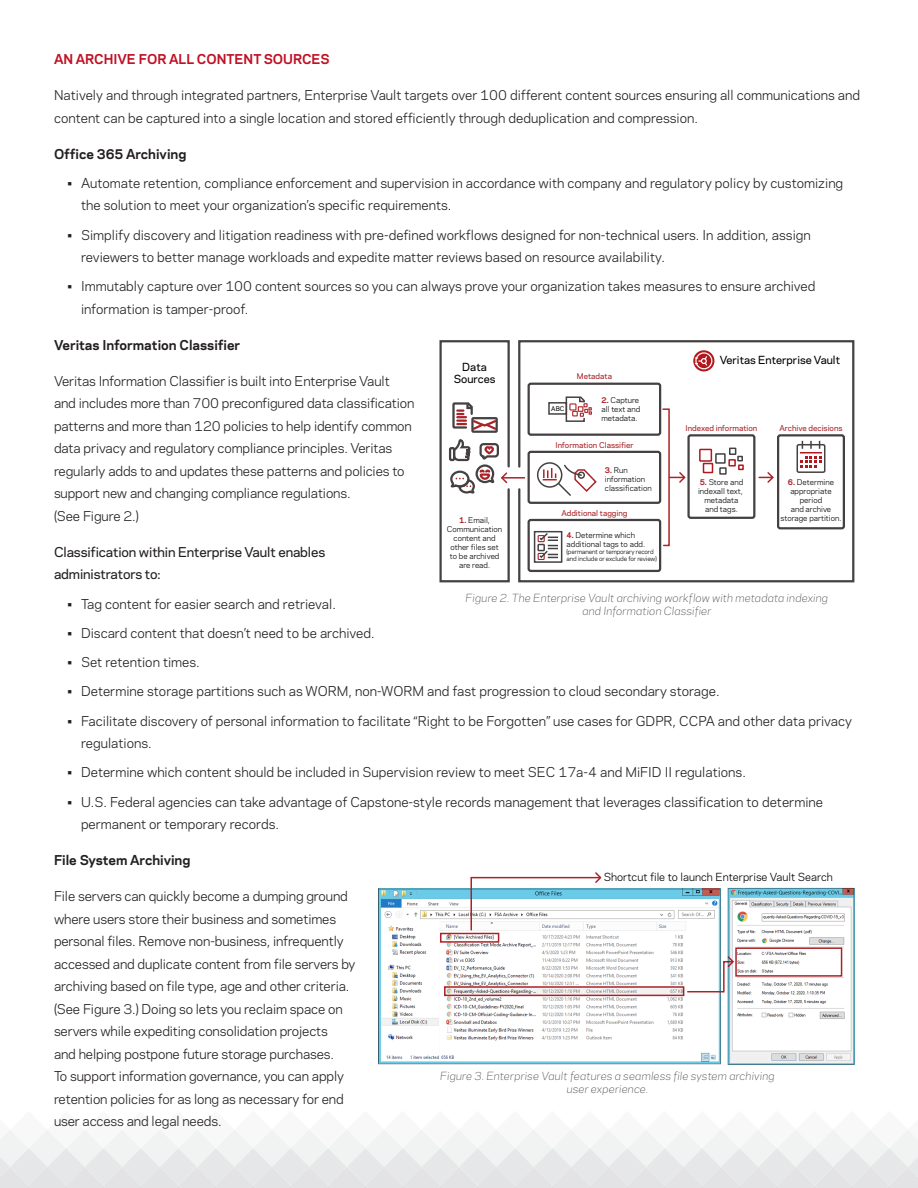
<style>
.page{position:relative;width:918px;height:1188px;background:#fff}
.page>*{position:absolute;margin:0;border:0;box-sizing:border-box;transform-origin:0 0}
.Body_Copy{font:12.75px/22.5px "Polaris";color:#231f20}
.Body_Copy-2{font:700 12.75px "Polaris";color:#231f20}
.Body_Copy-3{font:500 12.75px/22.5px "Polaris";letter-spacing:-.01em;color:#231f20}
.Paragraph_Title{font:700 12.75px "Polaris";color:#c01125}
.Call_Out_Box{font:italic 300 10.5px/13.5px "Polaris";letter-spacing:.01em;color:#3a383c;text-align:center}
.t1{font:10.5px "Polaris";color:#000}
.t2{font:500 10.5px/12.6px "Polaris";color:#000;text-align:center}
.t3{font:7.5px/9px "Polaris";color:#000;text-align:center}
.t4{font:500 7.5px "Polaris";color:#ab2328}
.t5{font:6px/7.2px "Polaris";letter-spacing:-.015em;color:#000}
.t6{font:500 6px "Polaris";color:#000}
.s1{font-weight:700;color:#ab2328}
</style>
<div class="page">
<svg style="left:0;top:1130px;width:918px;height:58px"></svg>
<svg style="left:518px;top:340px;width:337px;height:243px"></svg>
<svg style="left:693px;top:350px;width:21px;height:21px"></svg>
<div style="left:695px;top:352px;width:17px;height:17px;border:1px solid #fff;border-radius:50%"></div>
<svg style="left:695px;top:355px;width:13px;height:12px"></svg>
<div style="left:528px;top:383px;width:133px;height:53px;border:2px solid #454142;border-radius:2px"></div>
<div style="left:528px;top:451px;width:133px;height:53px;border:2px solid #454142;border-radius:2px"></div>
<div style="left:687px;top:434px;width:68px;height:85px;border:2px solid #454142;border-radius:2px"></div>
<div style="left:528px;top:519px;width:133px;height:53px;border:2px solid #454142;border-radius:2px"></div>
<svg style="left:565px;top:396px;width:27px;height:27px"></svg>
<div style="left:548px;top:402px;width:19px;height:13px;border:2px solid #454142"></div>
<div style="left:537px;top:462px;width:25px;height:26px;border:2px solid #454142;border-radius:50%"></div>
<svg style="left:543px;top:464px;width:55px;height:34px"></svg>
<div style="left:534px;top:531px;width:28px;height:32px;border:2px solid #454142"></div>
<div style="left:537px;top:544px;width:8px;height:7px;border:2px solid #454142"></div>
<div style="left:538px;top:553px;width:7px;height:7px;border:1px solid #ab2328"></div>
<svg style="left:538px;top:531px;width:20px;height:28px"></svg>
<div style="left:699px;top:449px;width:13px;height:13px;border:2px solid #b0181e"></div>
<div style="left:703px;top:463px;width:10px;height:10px;border:2px solid #b0181e"></div>
<div style="left:715px;top:453px;width:11px;height:11px;border:2px solid #414142"></div>
<div style="left:719px;top:467px;width:8px;height:8px;border:2px solid #414142"></div>
<div style="left:729px;top:448px;width:7px;height:7px;border:2px solid #414142"></div>
<div style="left:728px;top:459px;width:8px;height:8px;border:2px solid #b0181e"></div>
<svg style="left:737px;top:456px;width:7px;height:14px"></svg>
<div style="left:777px;top:434px;width:68px;height:95px;border:2px solid #454142;border-radius:2px"></div>
<div style="left:797px;top:444px;width:28px;height:29px;border:2px solid #454142"></div>
<svg style="left:800px;top:441px;width:22px;height:27px"></svg>
<hr style="left:502px;top:477px;width:23px;height:2px;background:#ab2328">
<svg style="left:439px;top:340px;width:72px;height:243px"></svg>
<svg style="left:759px;top:471px;width:16px;height:13px"></svg>
<svg style="left:662px;top:408px;width:25px;height:139px"></svg>
<img style="left:380px;top:891px;width:339px;height:171px">
<img style="left:730px;top:890px;width:122px;height:173px">
<div style="left:440px;top:933px;width:59px;height:10px;border:1px solid #ab2328"></div>
<div style="left:444px;top:986px;width:240px;height:10px;border:1px solid #ab2328"></div>
<div style="left:735px;top:947px;width:107px;height:30px;border:1px solid #ab2328"></div>
<svg style="left:686px;top:955px;width:49px;height:38px"></svg>
<svg style="left:470px;top:872px;width:133px;height:60px"></svg>
<p class="Paragraph_Title" style="left:54px;top:50px;width:277px">AN ARCHIVE FOR ALL CONTENT SOURCES</p>
<p class="Body_Copy" style="left:54px;top:83px;width:808px">Natively and through integrated partners, Enterprise Vault targets over 100 different content sources ensuring all communications and content can be captured into a single location and stored efficiently through deduplication and compression.</p>
<p class="Body_Copy-2" style="left:54px;top:144px;width:134px">Office 365 Archiving</p>
<p class="Body_Copy" style="left:81px;top:171px;width:764px;text-indent:-14px">• Automate retention, compliance enforcement and supervision in accordance with company and regulatory policy by customizing the solution to meet your organization’s specific requirements.</p>
<p class="Body_Copy" style="left:81px;top:223px;width:731px;text-indent:-14px">• Simplify discovery and litigation readiness with pre-defined workflows designed for non-technical users. In addition, assign reviewers to better manage workloads and expedite matter reviews based on resource availability.</p>
<p class="Body_Copy" style="left:81px;top:275px;width:736px;text-indent:-14px">• Immutably capture over 100 content sources so you can always prove your organization takes measures to ensure archived information is tamper-proof.</p>
<p class="Body_Copy-2" style="left:54px;top:335px;width:188px">Veritas Information Classifier</p>
<p class="Body_Copy" style="left:54px;top:369px;width:362px">Veritas Information Classifier is built into Enterprise Vault and includes more than 700 preconfigured data classification patterns and more than 120 policies to help identify common data privacy and regulatory compliance principles. Veritas regularly adds to and updates these patterns and policies to support new and changing compliance regulations.<br>(See Figure 2.)</p>
<p class="Body_Copy-3" style="left:54px;top:540px;width:273px">Classification within Enterprise Vault enables administrators to:</p>
<p class="Body_Copy" style="left:68px;top:592px;width:270px">• Tag content for easier search and retrieval.</p>
<p class="Body_Copy" style="left:68px;top:621px;width:309px">• Discard content that doesn’t need to be archived.</p>
<p class="Body_Copy" style="left:68px;top:650px;width:134px">• Set retention times.</p>
<p class="Body_Copy" style="left:68px;top:680px;width:654px">• Determine storage partitions such as WORM, non-WORM and fast progression to cloud secondary storage.</p>
<p class="Body_Copy" style="left:81px;top:709px;width:773px;text-indent:-14px">• Facilitate discovery of personal information to facilitate “Right to be Forgotten” use cases for GDPR, CCPA and other data privacy regulations.</p>
<p class="Body_Copy" style="left:68px;top:761px;width:680px">• Determine which content should be included in Supervision review to meet SEC 17a-4 and MiFID II regulations.</p>
<p class="Body_Copy" style="left:81px;top:790px;width:744px;text-indent:-14px">• U.S. Federal agencies can take advantage of Capstone-style records management that leverages classification to determine permanent or temporary records.</p>
<p class="Body_Copy-2" style="left:54px;top:851px;width:138px">File System Archiving</p>
<p class="Body_Copy" style="left:54px;top:884px;width:303px">File servers can quickly become a dumping ground where users store their business and sometimes personal files. Remove non-business, infrequently accessed and duplicate content from file servers by archiving based on file type, age and other criteria. (See Figure 3.) Doing so lets you reclaim space on servers while expediting consolidation projects<br>and helping postpone future storage purchases.<br>To support information governance, you can apply retention policies for as long as necessary for end user access and legal needs.</p>
<p class="t2" style="left:720px;top:353px;width:122px">Veritas Enterprise Vault</p>
<p class="t2" style="left:454px;top:360px;width:43px">Data<br>Sources</p>
<p class="t4" style="left:577px;top:370px;width:37px">Metadata</p>
<p class="t3" style="left:602px;top:395px;width:40px;text-align:left"><span class="s1">2.</span> Capture all text and metadata.</p>
<p class="t6" style="left:551px;top:404px;width:15px">ABC</p>
<p class="t4" style="left:686px;top:422px;width:73px">Indexed information</p>
<p class="t4" style="left:779px;top:422px;width:65px">Archive decisions</p>
<p class="t4" style="left:556px;top:439px;width:80px">Information Classifier</p>
<p class="t3" style="left:605px;top:465px;width:48px;text-align:left"><span class="s1">3.</span> Run information classification</p>
<p class="t3" style="left:698px;top:477px;width:47px"><span class="s1">5.</span> Store and indexall text, metadata and tags.</p>
<p class="t3" style="left:780px;top:477px;width:63px"><span class="s1">6.</span> Determine appropriate period<br>and archive storage partition.</p>
<p class="t4" style="left:561px;top:507px;width:67px">Additional tagging</p>
<p class="t3" style="left:447px;top:515px;width:57px"><span class="s1">1.</span> Email,<br>Communication content and other files set to be archived are read.</p>
<p class="t3" style="left:567px;top:530px;width:80px;text-align:left"><span class="s1">4.</span> Determine which additional tags to add.</p>
<p class="t5" style="left:567px;top:548px;width:92px">(permanent or temporary record and include or exclude for review)</p>
<p class="Call_Out_Box" style="left:466px;top:591px;width:364px">Figure 2. The Enterprise Vault archiving workflow with metadata indexing and Information Classifier</p>
<p class="t1" style="left:604px;top:869px;width:231px">Shortcut file to launch Enterprise Vault Search</p>
<p class="Call_Out_Box" style="left:440px;top:1069px;width:336px">Figure 3. Enterprise Vault features a seamless file system archiving user experience.</p>
</div>
